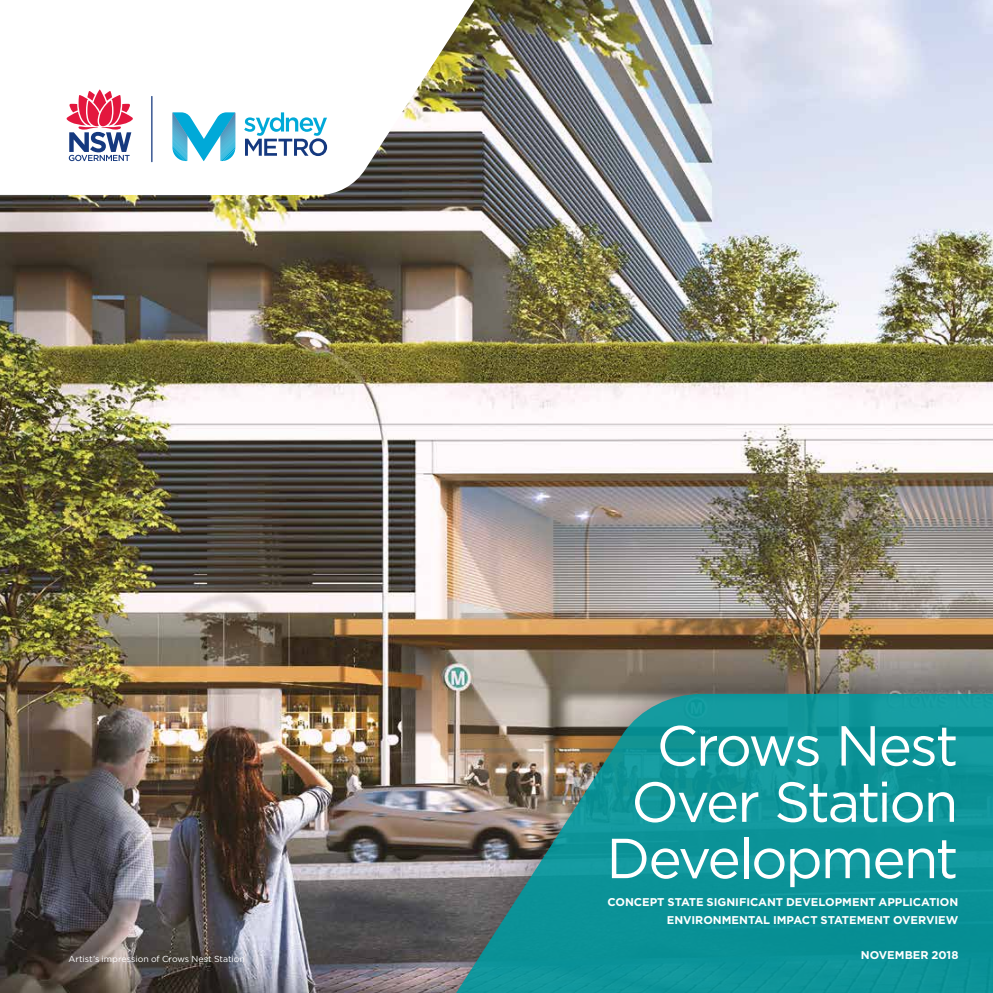
<style>
.page{position:relative;width:993px;height:993px;background:#fff}
.page>*{position:absolute;margin:0;border:0;box-sizing:border-box;transform-origin:0 0}
.t1{font:56.25px/56.2px "Gotham";letter-spacing:-.04em;color:#fff;text-align:right}
.t2{font:700 11.25px/17.5px "Gotham";letter-spacing:-.005em;color:#fff;text-align:right}
.t3{font:8.75px "Gotham";color:#fff}
</style>
<div class="page">
<img style="left:0;top:0;width:992px;height:992px">
<div style="left:415px;top:652px;width:577px;height:340px;background:#231f20;opacity:.4"></div>
<svg style="left:444px;top:693px;width:548px;height:299px;background:#289092"></svg>
<svg style="left:0;top:0;width:494px;height:195px"></svg>
<svg style="left:244px;top:112px;width:83px;height:44px"></svg>
<svg style="left:172px;top:112px;width:63px;height:49px"></svg>
<hr style="left:151px;top:96px;width:1px;height:66px;background:#15397f">
<svg style="left:67px;top:89px;width:66px;height:72px"></svg>
<p class="t3" style="left:69px;top:953px;width:178px">Artist’s impression of Crows Nest Station</p>
<h1 class="t1" style="left:606px;top:716px;width:353px">Crows Nest<br>Over Station<br>Development</h1>
<p class="t2" style="left:607px;top:893px;width:352px">CONCEPT STATE SIGNIFICANT DEVELOPMENT APPLICATION<br>ENVIRONMENTAL IMPACT STATEMENT OVERVIEW</p>
<p class="t2" style="left:860px;top:945px;width:99px">NOVEMBER 2018</p>
</div>
